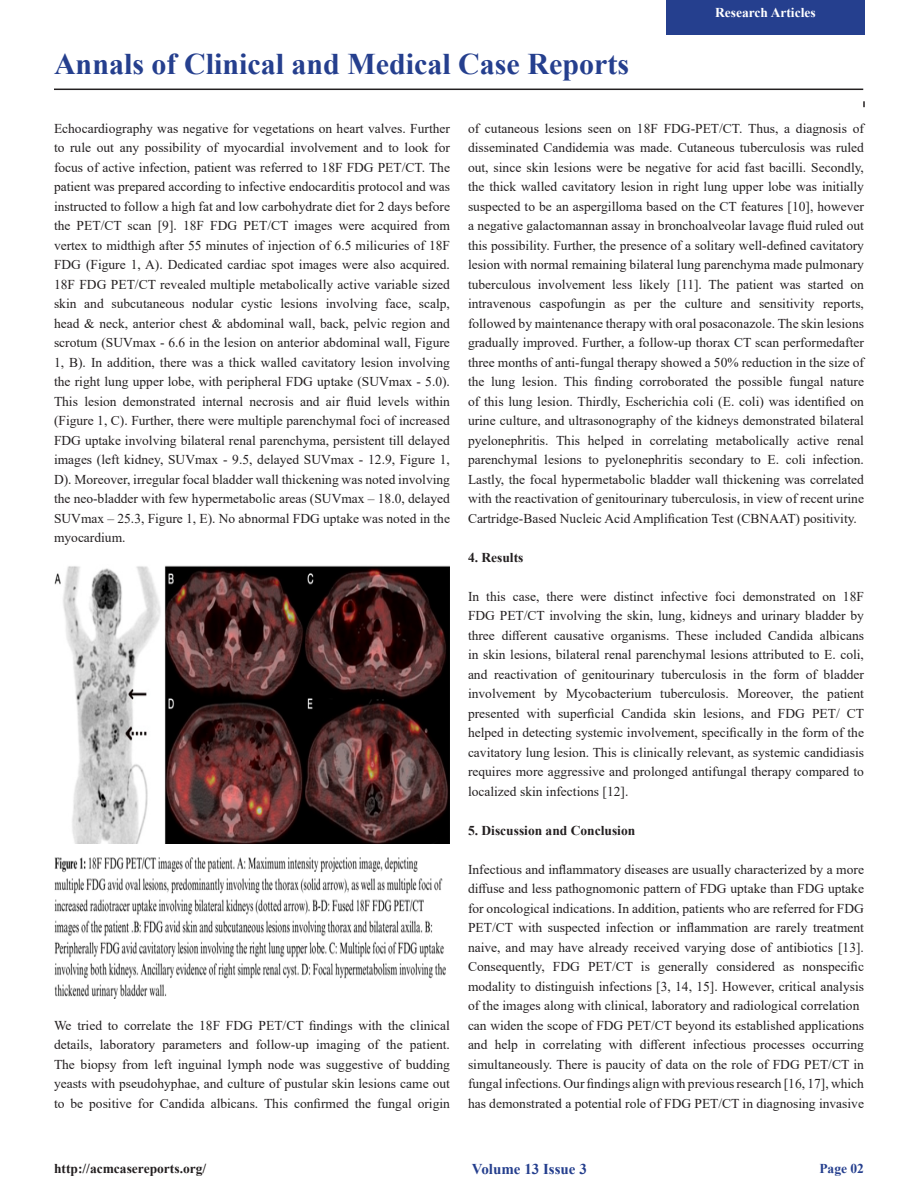
<style>
.page{position:relative;width:918px;height:1188px;background:#fff}
.page>*{position:absolute;margin:0;border:0;box-sizing:border-box;transform-origin:0 0}
.t1{font:700 30px "Times New Roman";color:#253f8e}
.t2{font:700 15px "Times New Roman";color:#253f8e}
.t3{font:13.5px/19.5px "Times New Roman";color:#231f20;text-align:justify}
.t4{font:700 13.5px "Times New Roman";color:#231f20}
.t5{font:700 13.5px "Times New Roman";color:#fff}
.t6{font:700 13.5px "Times New Roman";color:#253f8e}
</style>
<div class="page">
<svg style="left:863px;top:101px;width:2px;height:6px"></svg>
<hr style="left:54px;top:89px;width:809px;height:1px;background:#231f20">
<img style="left:54px;top:565px;width:396px;height:279px">
<img style="left:54px;top:857px;width:392px;height:141px">
<div style="left:666px;top:0;width:199px;height:34px;background:#253f8e"></div>
<p class="t1" style="left:54px;top:43px;width:577px">Annals of Clinical and Medical Case Reports</p>
<p class="t5" style="left:715px;top:2px;width:102px">Research Articles</p>
<p class="t3" style="left:54px;top:118px;width:398px">Echocardiography was negative for vegetations on heart valves. Further to rule out any possibility of myocardial involvement and to look for focus of active infection, patient was referred to 18F FDG PET/CT. The patient was prepared according to infective endocarditis protocol and was instructed to follow a high fat and low carbohydrate diet for 2 days before the PET/CT scan [9]. 18F FDG PET/CT images were acquired from vertex to midthigh after 55 minutes of injection of 6.5 milicuries of 18F FDG (Figure 1, A). Dedicated cardiac spot images were also acquired.<br>18F FDG PET/CT revealed multiple metabolically active variable sized skin and subcutaneous nodular cystic lesions involving face, scalp, head &amp; neck, anterior chest &amp; abdominal wall, back, pelvic region and scrotum (SUVmax - 6.6 in the lesion on anterior abdominal wall, Figure 1, B). In addition, there was a thick walled cavitatory lesion involving the right lung upper lobe, with peripheral FDG uptake (SUVmax - 5.0).<br>This lesion demonstrated internal necrosis and air fluid levels within (Figure 1, C). Further, there were multiple parenchymal foci of increased FDG uptake involving bilateral renal parenchyma, persistent till delayed images (left kidney, SUVmax - 9.5, delayed SUVmax - 12.9, Figure 1, D). Moreover, irregular focal bladder wall thickening was noted involving the neo-bladder with few hypermetabolic areas (SUVmax – 18.0, delayed SUVmax – 25.3, Figure 1, E). No abnormal FDG uptake was noted in the</p>
<p class="t3" style="left:54px;top:527px;width:73px">myocardium.</p>
<p class="t3" style="left:54px;top:1015px;width:398px">We tried to correlate the 18F FDG PET/CT findings with the clinical details, laboratory parameters and follow-up imaging of the patient.<br>The biopsy from left inguinal lymph node was suggestive of budding yeasts with pseudohyphae, and culture of pustular skin lesions came out to be positive for Candida albicans. This confirmed the fungal origin</p>
<p class="t3" style="left:468px;top:118px;width:398px">of cutaneous lesions seen on 18F FDG-PET/CT. Thus, a diagnosis of disseminated Candidemia was made. Cutaneous tuberculosis was ruled out, since skin lesions were be negative for acid fast bacilli. Secondly, the thick walled cavitatory lesion in right lung upper lobe was initially suspected to be an aspergilloma based on the CT features [10], however a negative galactomannan assay in bronchoalveolar lavage fluid ruled out this possibility. Further, the presence of a solitary well-defined cavitatory lesion with normal remaining bilateral lung parenchyma made pulmonary tuberculous involvement less likely [11]. The patient was started on intravenous caspofungin as per the culture and sensitivity reports, followed by maintenance therapy with oral posaconazole. The skin lesions gradually improved. Further, a follow-up thorax CT scan performedafter three months of anti-fungal therapy showed a 50% reduction in the size of</p>
<p class="t3" style="left:468px;top:371px;width:398px">the lung lesion. This finding corroborated the possible fungal nature of this lung lesion. Thirdly, Escherichia coli (E. coli) was identified on urine culture, and ultrasonography of the kidneys demonstrated bilateral pyelonephritis. This helped in correlating metabolically active renal parenchymal lesions to pyelonephritis secondary to E. coli infection.<br>Lastly, the focal hypermetabolic bladder wall thickening was correlated with the reactivation of genitourinary tuberculosis, in view of recent urine Cartridge-Based Nucleic Acid Amplification Test (CBNAAT) positivity.</p>
<p class="t4" style="left:468px;top:547px;width:57px">4. Results</p>
<p class="t3" style="left:468px;top:586px;width:398px">In this case, there were distinct infective foci demonstrated on 18F FDG PET/CT involving the skin, lung, kidneys and urinary bladder by three different causative organisms. These included Candida albicans in skin lesions, bilateral renal parenchymal lesions attributed to E. coli, and reactivation of genitourinary tuberculosis in the form of bladder involvement by Mycobacterium tuberculosis. Moreover, the patient presented with superficial Candida skin lesions, and FDG PET/ CT helped in detecting systemic involvement, specifically in the form of the cavitatory lung lesion. This is clinically relevant, as systemic candidiasis requires more aggressive and prolonged antifungal therapy compared to localized skin infections [12].</p>
<p class="t4" style="left:468px;top:820px;width:169px">5. Discussion and Conclusion</p>
<p class="t3" style="left:468px;top:859px;width:398px">Infectious and inflammatory diseases are usually characterized by a more diffuse and less pathognomonic pattern of FDG uptake than FDG uptake for oncological indications. In addition, patients who are referred for FDG PET/CT with suspected infection or inflammation are rarely treatment naive, and may have already received varying dose of antibiotics [13].<br>Consequently, FDG PET/CT is generally considered as nonspecific modality to distinguish infections [3, 14, 15]. However, critical analysis of the images along with clinical, laboratory and radiological correlation</p>
<p class="t3" style="left:468px;top:1015px;width:398px">can widen the scope of FDG PET/CT beyond its established applications and help in correlating with different infectious processes occurring simultaneously. There is paucity of data on the role of FDG PET/CT in fungal infections. Our findings align with previous research [16, 17], which has demonstrated a potential role of FDG PET/CT in diagnosing invasive</p>
<p class="t4" style="left:54px;top:1159px;width:154px">http://acmcasereports.org/</p>
<p class="t6" style="left:819px;top:1159px;width:46px">Page 02</p>
<p class="t2" style="left:472px;top:1158px;width:116px">Volume 13 Issue 3</p>
</div>
